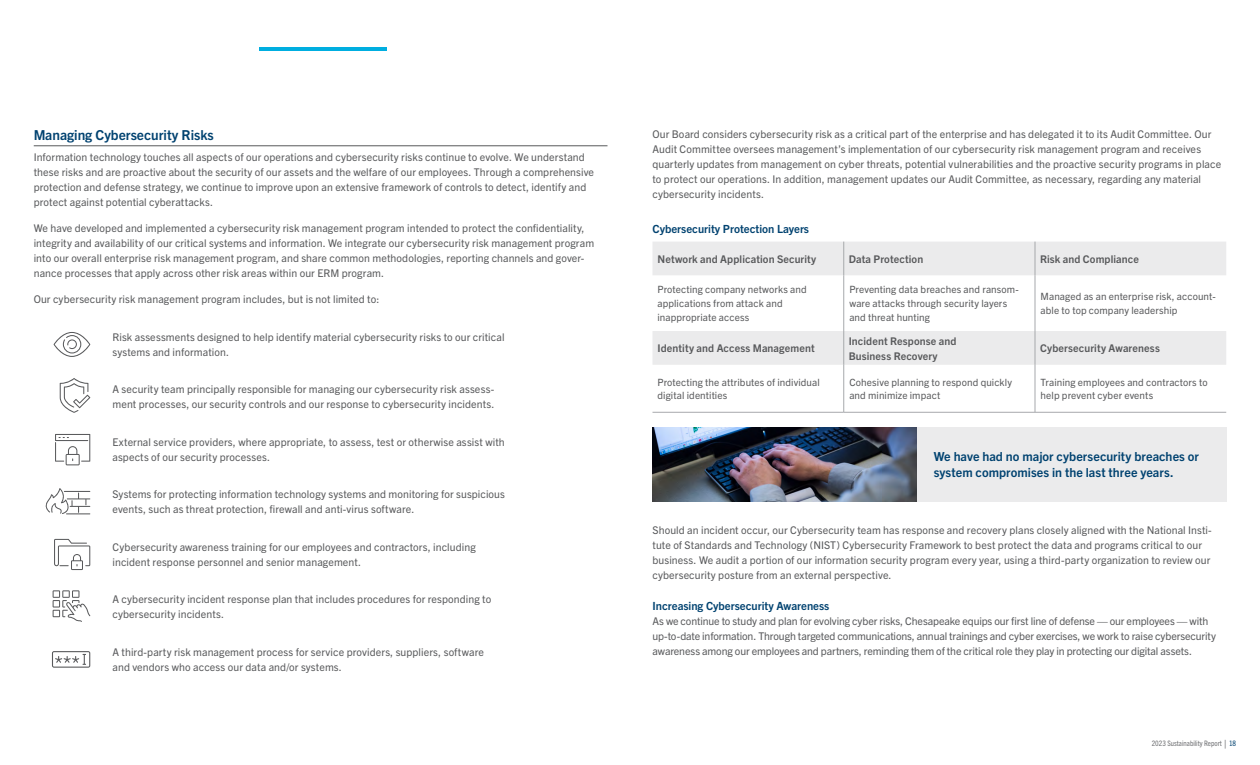
<style>
.page{position:relative;width:1260px;height:765px;background:#fff}
.page>*{position:absolute;margin:0;border:0;box-sizing:border-box;transform-origin:0 0}
.t1{font:700 13.75px "Trade Gothic Next LT Pro";color:#004270}
.t2{font:700 12.5px/16.2px "Trade Gothic Next LT Pro";letter-spacing:.005em;color:#004270}
.t3{font:700 11.25px "Trade Gothic Next LT Pro";color:#004270}
.t4{font:10.62px/15px "Trade Gothic Next LT Pro";letter-spacing:.01em;color:#58595b}
.t5{font:10.62px/15px "Trade Gothic Next LT Pro";letter-spacing:-.01em;color:#58595b}
.t6{font:700 10.62px/15px "Trade Gothic Next LT Pro";letter-spacing:.01em;color:#58595b}
.t7{font:10px/13.8px "Trade Gothic Next LT Pro";letter-spacing:.01em;color:#58595b}
.t8{font:condensed 7.5px "Trade Gothic Next LT Pro";color:#6e6f72}
.s1{font-size:11.25px}
.s2{color:#004270}
</style>
<div class="page">
<hr style="left:260px;top:47px;width:127px;height:4px;background:#00aee0">
<hr style="left:34px;top:146px;width:574px;height:1px;background:#58595b">
<img style="left:652px;top:427px;width:265px;height:75px">
<div style="left:917px;top:427px;width:309px;height:75px;background:#ebebec"></div>
<svg style="left:54px;top:332px;width:36px;height:25px"></svg>
<svg style="left:54px;top:539px;width:36px;height:31px"></svg>
<svg style="left:45px;top:488px;width:45px;height:26px"></svg>
<svg style="left:60px;top:378px;width:30px;height:35px"></svg>
<svg style="left:53px;top:590px;width:37px;height:32px"></svg>
<svg style="left:55px;top:434px;width:35px;height:31px"></svg>
<svg style="left:52px;top:651px;width:38px;height:17px"></svg>
<svg style="left:652px;top:242px;width:574px;height:123px;fill:#ebebec"></svg>
<hr style="left:844px;top:242px;width:1px;height:33px;background:#a7a9ac">
<hr style="left:1035px;top:242px;width:1px;height:33px;background:#a7a9ac">
<hr style="left:844px;top:331px;width:1px;height:34px;background:#a7a9ac">
<hr style="left:1035px;top:331px;width:1px;height:34px;background:#a7a9ac">
<hr style="left:844px;top:275px;width:1px;height:56px;background:#a7a9ac">
<hr style="left:1035px;top:275px;width:1px;height:56px;background:#a7a9ac">
<hr style="left:844px;top:365px;width:1px;height:47px;background:#a7a9ac">
<hr style="left:1035px;top:365px;width:1px;height:47px;background:#a7a9ac">
<hr style="left:652px;top:412px;width:192px;height:1px;background:#a7a9ac">
<hr style="left:844px;top:412px;width:191px;height:1px;background:#a7a9ac">
<hr style="left:1035px;top:412px;width:191px;height:1px;background:#a7a9ac">
<p class="t1" style="left:34px;top:125px;width:182px">Managing Cybersecurity Risks</p>
<p class="t4" style="left:34px;top:149px;width:562px">Information technology touches all aspects of our operations and cybersecurity risks continue to evolve. We understand these risks and are proactive about the security of our assets and the welfare of our employees. Through a comprehensive protection and defense strategy, we continue to improve upon an extensive framework of controls to detect, identify and protect against potential cyberattacks.</p>
<p class="t4" style="left:34px;top:220px;width:562px">We have developed and implemented a cybersecurity risk management program intended to protect the confidentiality, integrity and availability of our critical systems and information. We integrate our cybersecurity risk management program into our overall enterprise risk management program, and share common methodologies, reporting channels and gover&shy;nance processes that apply across other risk areas within our ERM program.</p>
<p class="t4" style="left:34px;top:291px;width:347px">Our cybersecurity risk management program includes, but is not limited to:</p>
<p class="t4" style="left:113px;top:329px;width:394px">Risk assessments designed to help identify material cybersecurity risks to our critical systems and information.</p>
<p class="t4" style="left:113px;top:381px;width:383px">A security team principally responsible for managing our cybersecurity risk assess&shy;ment processes, our security controls and our response to cybersecurity incidents.</p>
<p class="t4" style="left:113px;top:434px;width:394px">External service providers, where appropriate, to assess, test or otherwise assist with aspects of our security processes.</p>
<p class="t4" style="left:113px;top:486px;width:394px">Systems for protecting information technology systems and monitoring for suspicious events, such as threat protection, firewall and anti-virus software.</p>
<p class="t4" style="left:113px;top:539px;width:365px">Cybersecurity awareness training for our employees and contractors, including incident response personnel and senior management.</p>
<p class="t4" style="left:113px;top:591px;width:380px">A cybersecurity incident response plan that includes procedures for responding to cybersecurity incidents.</p>
<p class="t4" style="left:113px;top:644px;width:373px">A third-party risk management process for service providers, suppliers, software and vendors who access our data and/or systems.</p>
<p class="t4" style="left:652px;top:126px;width:570px">Our Board considers cybersecurity risk as a critical part of the enterprise and has delegated it to its Audit Committee. Our Audit Committee oversees management’s implementation of our cybersecurity risk management program and receives quarterly updates from management on cyber threats, potential vulnerabilities and the proactive security programs in place to protect our operations. In addition, management updates our Audit Committee, as necessary, regarding any material cybersecurity incidents.</p>
<p class="t3" style="left:652px;top:221px;width:158px">Cybersecurity Protection Layers</p>
<p class="t6" style="left:658px;top:251px;width:160px">Network and Application Security</p>
<p class="t6" style="left:849px;top:251px;width:76px">Data Protection</p>
<p class="t6" style="left:1040px;top:251px;width:100px">Risk and Compliance</p>
<p class="t7" style="left:658px;top:282px;width:151px">Protecting company networks and applications from attack and inappropriate access</p>
<p class="t7" style="left:849px;top:282px;width:171px">Preventing data breaches and ransom&shy;ware attacks through security layers and threat hunting</p>
<p class="t7" style="left:1041px;top:289px;width:177px">Managed as an enterprise risk, account&shy;able to top company leadership</p>
<p class="t6" style="left:658px;top:340px;width:159px">Identity and Access Management</p>
<p class="t6" style="left:849px;top:332px;width:109px">Incident Response and<br>Business Recovery</p>
<p class="t6" style="left:1040px;top:340px;width:121px">Cybersecurity Awareness</p>
<p class="t7" style="left:658px;top:374px;width:164px">Protecting the attributes of individual digital identities</p>
<p class="t7" style="left:849px;top:374px;width:164px">Cohesive planning to respond quickly and minimize impact</p>
<p class="t7" style="left:1041px;top:374px;width:168px">Training employees and contractors to help prevent cyber events</p>
<p class="t2" style="left:934px;top:448px;width:267px">We have had no major cybersecurity breaches or system compromises in the last three years.</p>
<p class="t4" style="left:652px;top:522px;width:561px">Should an incident occur, our Cybersecurity team has response and recovery plans closely aligned with the National Insti&shy;tute of Standards and Technology (NIST) Cybersecurity Framework to best protect the data and programs critical to our business. We audit a portion of our information security program every year, using a third-party organization to review our cybersecurity posture from an external perspective.</p>
<p class="t3" style="left:652px;top:598px;width:178px">Increasing Cybersecurity Awareness</p>
<p class="t5" style="left:652px;top:613px;width:565px">As we continue to study and plan for evolving cyber risks, Chesapeake equips our first line of defense — our employees — with up-to-date information. Through targeted communications, annual trainings and cyber exercises, we work to raise cybersecurity awareness among our employees and partners, reminding them of the critical role they play in protecting our digital assets.</p>
<p class="t8" style="left:1152px;top:739px;width:86px">2023 Sustainability Report <span class="s1">|</span> <span class="s2">18</span></p>
</div>
